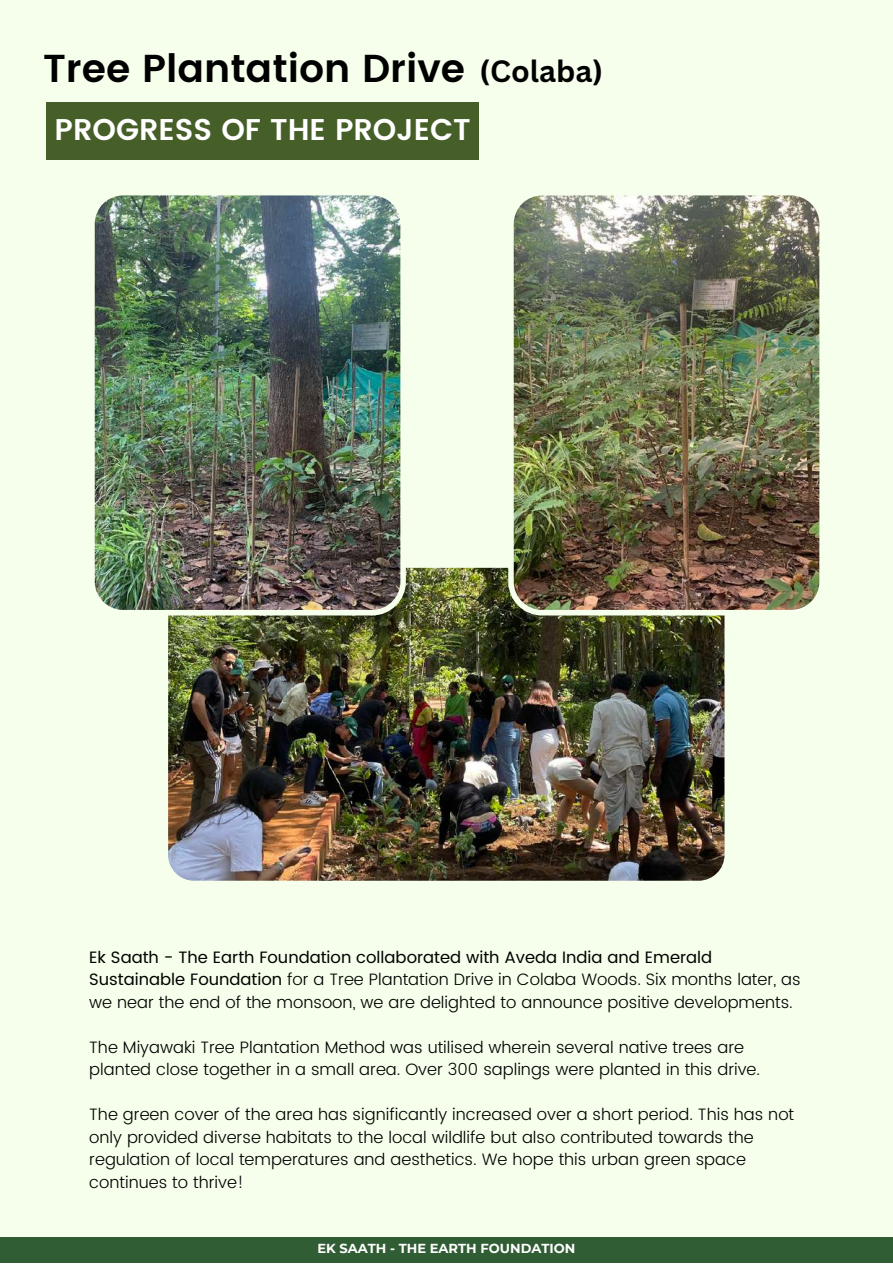
<style>
.page{position:relative;width:893px;height:1264px;background:#fff}
.page>*{position:absolute;margin:0;border:0;box-sizing:border-box;transform-origin:0 0}
.t1{font:600 39px "Poppins";color:#000}
.t2{font:600 30px "Poppins";color:#fff}
.t3{font:700 30px "Canva Sans";color:#000}
.t4{font:300 16.5px/22.5px "Poppins";color:#000}
.t5{font:700 13.05px "Montserrat";color:#fff}
.s1{font-weight:400}
</style>
<div class="page">
<div style="left:0;top:0;width:892px;height:1262px;background:#f5ffeb"></div>
<div style="left:0;top:1237px;width:892px;height:25px;background:#315d34"></div>
<img style="left:168px;top:568px;width:556px;height:312px;border-radius:26px">
<img style="left:94px;top:195px;width:312px;height:420px">
<img style="left:508px;top:195px;width:312px;height:420px">
<div style="left:46px;top:102px;width:432px;height:58px;background:#465e28"></div>
<h1 class="t1" style="left:43px;top:45px;width:423px">Tree Plantation Drive</h1>
<h2 class="t3" style="left:479px;top:50px;width:125px">(Colaba)</h2>
<h2 class="t2" style="left:55px;top:112px;width:417px">PROGRESS OF THE PROJECT</h2>
<p class="t4" style="left:89px;top:945px;width:712px"><span class="s1">Ek Saath - The Earth Foundation collaborated with Aveda India and Emerald<br>Sustainable Foundation</span> for a Tree Plantation Drive in Colaba Woods. Six months later, as we near the end of the monsoon, we are delighted to announce positive developments.</p>
<p class="t4" style="left:89px;top:1035px;width:672px">The Miyawaki Tree Plantation Method was utilised wherein several native trees are planted close together in a small area. Over 300 saplings were planted in this drive.</p>
<p class="t4" style="left:89px;top:1103px;width:706px">The green cover of the area has significantly increased over a short period. This has not only provided diverse habitats to the local wildlife but also contributed towards the regulation of local temperatures and aesthetics. We hope this urban green space continues to thrive!</p>
<p class="t5" style="left:317px;top:1240px;width:259px">EK SAATH - THE EARTH FOUNDATION</p>
</div>
